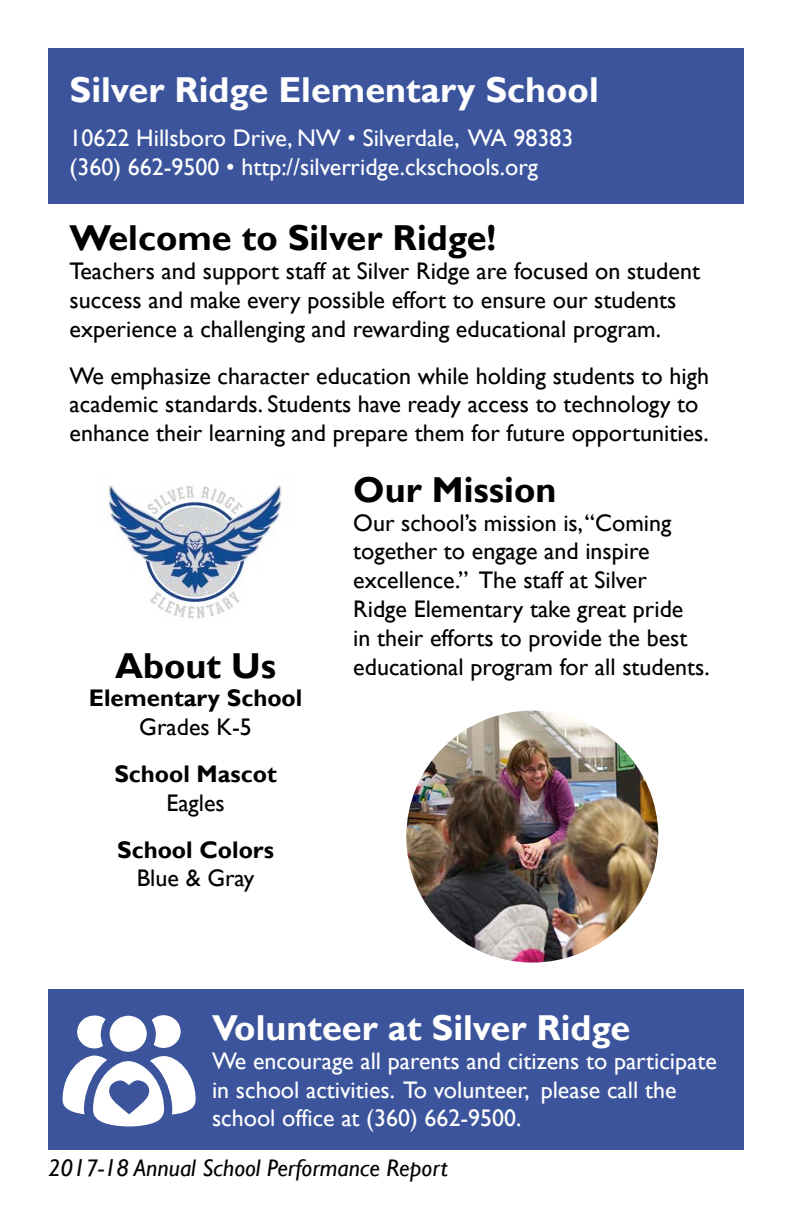
<style>
.page{position:relative;width:792px;height:1224px;background:#fff}
.page>*{position:absolute;margin:0;border:0;box-sizing:border-box;transform-origin:0 0}
.t1{font:700 36px "Gill Sans";color:#fff}
.H2_Gill_Sans{font:700 36px "Gill Sans";color:#000}
.P_Gill_Sans{font:24px/28.8px "Gill Sans";color:#000}
.P_White{font:24px/28.8px "Gill Sans";color:#fff}
.P_Gill_Sans-2{font:700 24px/28.8px "Gill Sans";color:#000;text-align:center}
.t2{font:italic 24px "Gill Sans";color:#000}
.s1{font-weight:400}
</style>
<div class="page">
<div style="left:48px;top:48px;width:696px;height:156px;background:#3b549c"></div>
<div style="left:48px;top:989px;width:696px;height:161px;background:#3b549c"></div>
<img style="left:102px;top:477px;width:187px;height:142px">
<img style="left:406px;top:711px;width:252px;height:252px;border-radius:126px">
<svg style="left:152px;top:1015px;width:29px;height:33px"></svg>
<div style="left:110px;top:1016px;width:37px;height:36px;background:#fff;border-radius:50%"></div>
<svg style="left:77px;top:1015px;width:29px;height:33px"></svg>
<svg style="left:63px;top:1056px;width:133px;height:71px"></svg>
<h1 class="t1" style="left:70px;top:68px;width:531px">Silver Ridge Elementary School</h1>
<p class="P_White" style="left:70px;top:124px;width:505px">10622 Hillsboro Drive, NW • Silverdale, WA 98383</p>
<p class="P_White" style="left:70px;top:153px;width:470px">(360) 662-9500 • http://silverridge.ckschools.org</p>
<h2 class="H2_Gill_Sans" style="left:70px;top:217px;width:428px">Welcome to Silver Ridge!</h2>
<p class="P_Gill_Sans" style="left:70px;top:257px;width:632px">Teachers and support staff at Silver Ridge are focused on student success and make every possible effort to ensure our students experience a challenging and rewarding educational program.</p>
<p class="P_Gill_Sans" style="left:70px;top:361px;width:641px">We emphasize character education while holding students to high academic standards. Students have ready access to technology to enhance their learning and prepare them for future opportunities.</p>
<h2 class="H2_Gill_Sans" style="left:115px;top:644px;width:163px">About Us</h2>
<p class="P_Gill_Sans-2" style="left:89px;top:685px;width:215px">Elementary School<br><span class="s1">Grades K-5</span></p>
<p class="P_Gill_Sans-2" style="left:114px;top:760px;width:164px">School Mascot<br><span class="s1">Eagles</span></p>
<p class="P_Gill_Sans-2" style="left:117px;top:836px;width:158px">School Colors<br><span class="s1">Blue &amp; Gray</span></p>
<h2 class="H2_Gill_Sans" style="left:353px;top:468px;width:205px">Our Mission</h2>
<p class="P_Gill_Sans" style="left:353px;top:509px;width:358px">Our school’s mission is, “Coming together to engage and inspire excellence.” The staff at Silver<br>Ridge Elementary take great pride<br>in their efforts to provide the best educational program for all students.</p>
<h1 class="t1" style="left:212px;top:1006px;width:420px">Volunteer at Silver Ridge</h1>
<p class="P_White" style="left:212px;top:1047px;width:506px">We encourage all parents and citizens to participate in school activities. To volunteer, please call the school office at (360) 662-9500.</p>
<p class="t2" style="left:48px;top:1154px;width:401px">2017-18 Annual School Performance Report</p>
</div>
